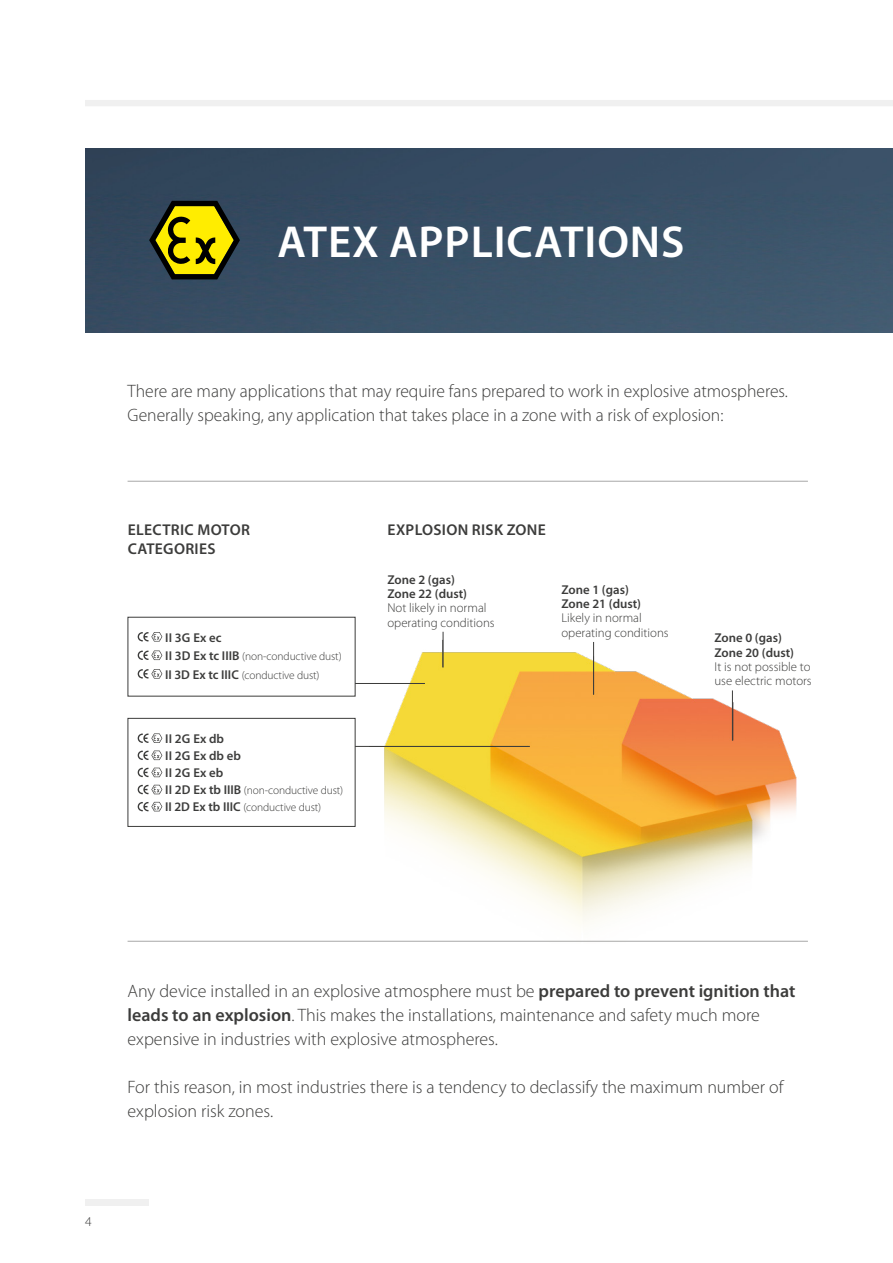
<style>
.page{position:relative;width:893px;height:1263px;background:#fff}
.page>*{position:absolute;margin:0;border:0;box-sizing:border-box;transform-origin:0 0}
.t1{font:600 45px "Myriad Pro";letter-spacing:.02em;color:#fff}
.t2{font:300 18px/24px "Myriad Pro";color:#3c3c3b}
.t3{font:600 15.6px/18.8px "Myriad Pro";letter-spacing:.02em;color:#3c3c3b}
.t4{font:300 13.5px "Myriad Pro";color:#3c3c3b}
.t5{font:300 12.9px/14.2px "Myriad Pro";color:#3c3c3b}
.t6{font:600 12.9px/14.2px "Myriad Pro";color:#3c3c3b}
.t7{font:300 11.4px/18.6px "Myriad Pro";letter-spacing:-.01em;color:#3c3c3b}
.s1{font-weight:600;font-size:12.9px}
.s2{font-weight:600}
</style>
<div class="page">
<div style="left:85px;top:1199px;width:64px;height:6px;background:#f0f0f0"></div>
<div style="left:85px;top:100px;width:808px;height:6px;background:#f0f0f0"></div>
<img style="left:85px;top:149px;width:808px;height:184px">
<svg style="left:149px;top:201px;width:91px;height:78px"></svg>
<img style="left:346px;top:616px;width:462px;height:325px">
<svg style="left:137px;top:632px;width:25px;height:10px"></svg>
<svg style="left:137px;top:650px;width:25px;height:10px"></svg>
<svg style="left:137px;top:669px;width:25px;height:10px"></svg>
<hr style="left:443px;top:632px;width:1px;height:35px;background:#3c3c3b">
<hr style="left:593px;top:642px;width:1px;height:53px;background:#3c3c3b">
<hr style="left:732px;top:690px;width:1px;height:51px;background:#3c3c3b">
<div style="left:128px;top:617px;width:227px;height:79px;border:1px solid #3c3c3b"></div>
<hr style="left:355px;top:683px;width:70px;height:1px;background:#3c3c3b">
<svg style="left:137px;top:733px;width:25px;height:10px"></svg>
<svg style="left:137px;top:750px;width:25px;height:10px"></svg>
<svg style="left:137px;top:767px;width:25px;height:10px"></svg>
<svg style="left:137px;top:785px;width:25px;height:9px"></svg>
<svg style="left:137px;top:802px;width:25px;height:9px"></svg>
<div style="left:128px;top:718px;width:227px;height:109px;border:1px solid #3c3c3b"></div>
<hr style="left:355px;top:746px;width:175px;height:1px;background:#3c3c3b">
<hr style="left:128px;top:481px;width:680px;height:1px;background:#a8a8a7">
<hr style="left:128px;top:941px;width:680px;height:1px;background:#a8a8a7">
<h1 class="t1" style="left:278px;top:217px;width:409px">ATEX APPLICATIONS</h1>
<p class="t2" style="left:128px;top:379px;width:662px">There are many applications that may require fans prepared to work in explosive atmospheres.<br>Generally speaking, any application that takes place in a zone with a risk of explosion:</p>
<p class="t3" style="left:128px;top:521px;width:124px">ELECTRIC MOTOR<br>CATEGORIES</p>
<p class="t3" style="left:388px;top:521px;width:160px">EXPLOSION RISK ZONE</p>
<p class="t6" style="left:387px;top:572px;width:81px">Zone 2 (gas)<br>Zone 22 (dust)</p>
<p class="t5" style="left:387px;top:601px;width:109px">Not likely in normal operating conditions</p>
<p class="t6" style="left:165px;top:630px;width:58px">II 3G Ex ec</p>
<p class="t7" style="left:165px;top:647px;width:178px"><span class="s1">II 3D Ex tc IIIB</span> (non-conductive dust)<br><span class="s1">II 3D Ex tc IIIC</span> (conductive dust)</p>
<p class="t6" style="left:561px;top:583px;width:81px">Zone 1 (gas)<br>Zone 21 (dust)</p>
<p class="t5" style="left:561px;top:611px;width:109px">Likely in normal operating conditions</p>
<p class="t6" style="left:165px;top:730px;width:77px;line-height:17.1px">II 2G Ex db<br>II 2G Ex db eb<br>II 2G Ex eb</p>
<p class="t7" style="left:165px;top:782px;width:180px;line-height:17.1px"><span class="s1">II 2D Ex tb IIIB</span> (non-conductive dust)<br><span class="s1">II 2D Ex tb IIIC</span> (conductive dust)</p>
<p class="t6" style="left:714px;top:631px;width:81px">Zone 0 (gas)<br>Zone 20 (dust)</p>
<p class="t5" style="left:714px;top:660px;width:99px">It is not possible to use electric motors</p>
<p class="t2" style="left:128px;top:979px;width:669px">Any device installed in an explosive atmosphere must be <span class="s2">prepared to prevent ignition that leads to an explosion</span>. This makes the installations, maintenance and safety much more expensive in industries with explosive atmospheres.</p>
<p class="t2" style="left:128px;top:1075px;width:657px">For this reason, in most industries there is a tendency to declassify the maximum number of explosion risk zones.</p>
<p class="t4" style="left:85px;top:1214px;width:8px">4</p>
</div>
